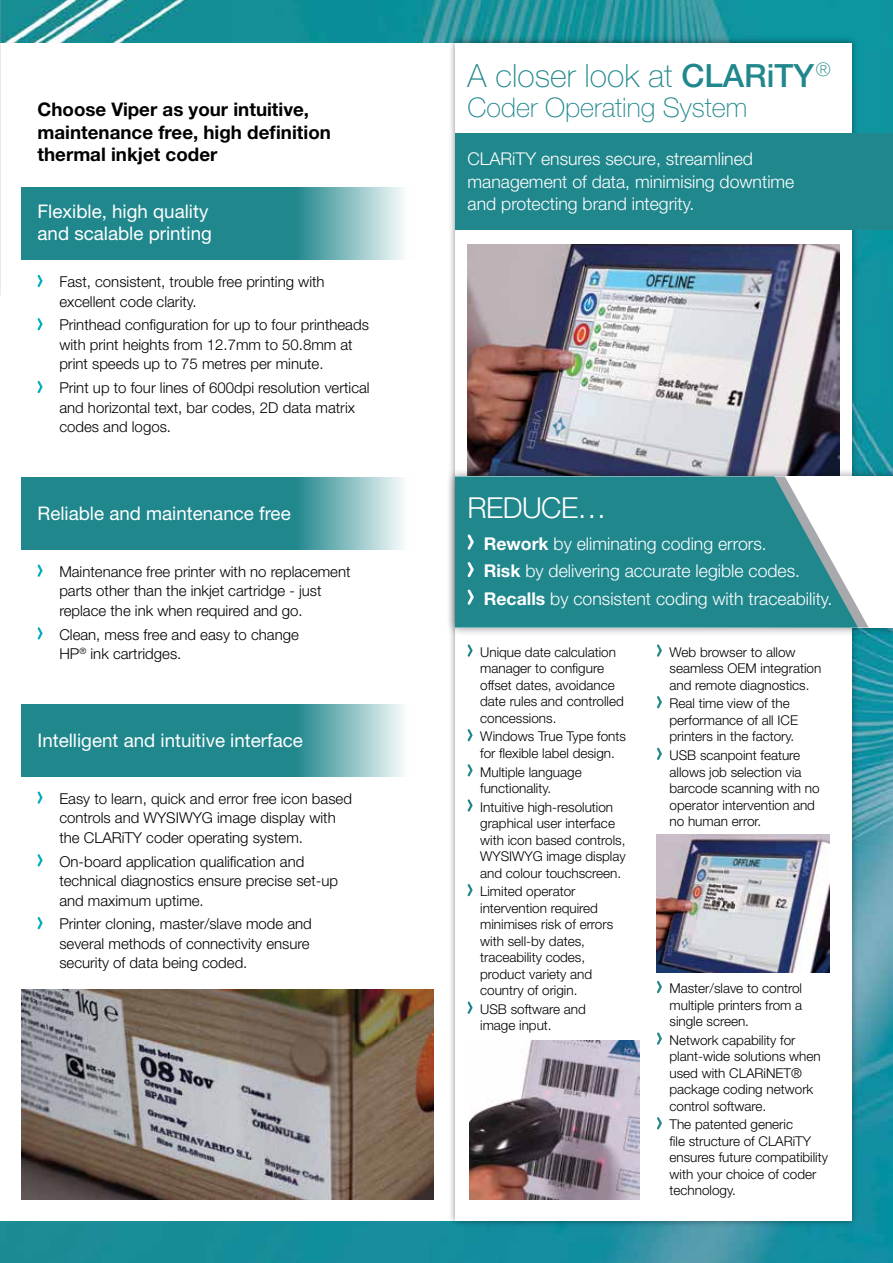
<style>
.page{position:relative;width:893px;height:1263px;background:#fff}
.page>*{position:absolute;margin:0;border:0;box-sizing:border-box;transform-origin:0 0}
.t1{font:100 32.1px "Helvetica Neue LT";color:#20878d}
.t2{font:300 28.95px "Helvetica Neue LT";color:#fff}
.t3{font:100 27px "Helvetica Neue LT";color:#20878d}
.t4{font:18.75px/22.5px "Helvetica Neue LT";color:#fff}
.t5{font:700 18.75px/22.5px "Helvetica Neue LT";color:#000}
.t6{font:300 17.7px/27.6px "Helvetica Neue LT";color:#fff}
.t7{font:300 15px/19.5px "Helvetica Neue LT";color:#000}
.t8{font:300 13.5px/16.5px "Helvetica Neue LT";color:#000}
.s1{font-weight:500}
.s2{font-weight:700}
</style>
<div class="page">
<img style="left:0;top:0;width:893px;height:1263px">
<div style="left:0;top:43px;width:461px;height:1177px;background:#fff"></div>
<svg style="left:21px;top:187px;width:382px;height:73px;fill:#20878d"></svg>
<svg style="left:37px;top:274px;width:6px;height:13px"></svg>
<svg style="left:37px;top:318px;width:6px;height:13px"></svg>
<svg style="left:37px;top:380px;width:6px;height:14px"></svg>
<svg style="left:21px;top:477px;width:382px;height:72px;fill:#20878d"></svg>
<svg style="left:37px;top:564px;width:6px;height:13px"></svg>
<svg style="left:37px;top:627px;width:6px;height:13px"></svg>
<img style="left:21px;top:990px;width:413px;height:209px">
<svg style="left:21px;top:704px;width:382px;height:72px;fill:#20878d"></svg>
<svg style="left:37px;top:791px;width:6px;height:13px"></svg>
<svg style="left:37px;top:854px;width:6px;height:13px"></svg>
<svg style="left:37px;top:917px;width:6px;height:13px"></svg>
<div style="left:448px;top:35px;width:410px;height:1193px;background:#000;opacity:.45"></div>
<div style="left:455px;top:43px;width:396px;height:1177px;background:#fff"></div>
<img style="left:468px;top:245px;width:371px;height:222px">
<div style="left:455px;top:133px;width:438px;height:96px;background:#20878d"></div>
<svg style="left:467px;top:644px;width:6px;height:13px"></svg>
<svg style="left:467px;top:729px;width:6px;height:13px"></svg>
<svg style="left:467px;top:764px;width:6px;height:13px"></svg>
<svg style="left:467px;top:799px;width:6px;height:13px"></svg>
<svg style="left:467px;top:884px;width:6px;height:13px"></svg>
<svg style="left:467px;top:1001px;width:6px;height:13px"></svg>
<svg style="left:657px;top:644px;width:5px;height:13px"></svg>
<svg style="left:657px;top:696px;width:5px;height:13px"></svg>
<svg style="left:657px;top:747px;width:5px;height:13px"></svg>
<svg style="left:657px;top:981px;width:5px;height:12px"></svg>
<svg style="left:657px;top:1032px;width:5px;height:13px"></svg>
<svg style="left:657px;top:1117px;width:5px;height:13px"></svg>
<img style="left:657px;top:835px;width:172px;height:137px">
<div style="left:446px;top:467px;width:447px;height:169px;background:#000;opacity:.45"></div>
<div style="left:455px;top:476px;width:438px;height:152px;background:#fff"></div>
<svg style="left:455px;top:476px;width:403px;height:152px;fill:#20878d"></svg>
<svg style="left:465px;top:532px;width:10px;height:20px"></svg>
<svg style="left:465px;top:560px;width:10px;height:20px"></svg>
<svg style="left:465px;top:587px;width:10px;height:20px"></svg>
<img style="left:470px;top:1040px;width:170px;height:159px">
<h3 class="t5" style="left:38px;top:98px;width:295px">Choose Viper as your intuitive, maintenance free, high definition thermal inkjet coder</h3>
<h3 class="t4" style="left:38px;top:199px;width:176px">Flexible, high quality and scalable printing</h3>
<p class="t7" style="left:59px;top:272px;width:267px">Fast, consistent, trouble free printing with excellent code clarity.</p>
<p class="t7" style="left:59px;top:315px;width:311px">Printhead configuration for up to four printheads with print heights from 12.7mm to 50.8mm at print speeds up to 75 metres per minute.</p>
<p class="t7" style="left:59px;top:378px;width:312px">Print up to four lines of 600dpi resolution vertical and horizontal text, bar codes, 2D data matrix codes and logos.</p>
<h3 class="t4" style="left:38px;top:502px;width:255px">Reliable and maintenance free</h3>
<p class="t7" style="left:59px;top:561px;width:293px">Maintenance free printer with no replacement parts other than the inkjet cartridge - just replace the ink when required and go.</p>
<p class="t7" style="left:59px;top:624px;width:241px">Clean, mess free and easy to change<br>HP<sup>®</sup> ink cartridges.</p>
<h3 class="t4" style="left:38px;top:729px;width:267px">Intelligent and intuitive interface</h3>
<p class="t7" style="left:59px;top:788px;width:294px">Easy to learn, quick and error free icon based controls and WYSIWYG image display with the CLARiTY coder operating system.</p>
<p class="t7" style="left:59px;top:851px;width:280px">On-board application qualification and technical diagnostics ensure precise set-up and maximum uptime.</p>
<p class="t7" style="left:59px;top:914px;width:254px">Printer cloning, master/slave mode and several methods of connectivity ensure security of data being coded.</p>
<h1 class="t1" style="left:468px;top:57px;width:365px">A closer look at <span class="s1">CLARiTY</span><sup>®</sup></h1>
<h3 class="t3" style="left:468px;top:92px;width:281px">Coder Operating System</h3>
<h3 class="t6" style="left:468px;top:148px;width:328px;line-height:22.2px">CLARiTY ensures secure, streamlined management of data, minimising downtime and protecting brand integrity.</h3>
<h2 class="t2" style="left:468px;top:490px;width:38px">Reduce</h2>
<h2 class="t2" style="left:578px;top:490px;width:30px">…</h2>
<h3 class="t6" style="left:484px;top:529px;width:350px"><span class="s2">Rework</span> by eliminating coding errors.<br><span class="s2">Risk</span> by delivering accurate legible codes.<br><span class="s2">Recalls</span> by consistent coding with traceability.</h3>
<p class="t8" style="left:480px;top:643px;width:145px">Unique date calculation manager to configure offset dates, avoidance date rules and controlled concessions.</p>
<p class="t8" style="left:480px;top:728px;width:147px">Windows True Type fonts for flexible label design.</p>
<p class="t8" style="left:480px;top:763px;width:103px">Multiple language functionality.</p>
<p class="t8" style="left:480px;top:798px;width:147px">Intuitive high-resolution graphical user interface with icon based controls,<br>WYSIWYG image display and colour touchscreen.</p>
<p class="t8" style="left:480px;top:883px;width:135px">Limited operator intervention required minimises risk of errors with sell-by dates, traceability codes, product variety and country of origin.</p>
<p class="t8" style="left:480px;top:1000px;width:107px">USB software and image input.</p>
<p class="t8" style="left:669px;top:643px;width:153px">Web browser to allow seamless OEM integration and remote diagnostics.</p>
<p class="t8" style="left:669px;top:695px;width:130px">Real time view of the performance of all ICE printers in the factory.</p>
<p class="t8" style="left:669px;top:747px;width:152px">USB scanpoint feature allows job selection via barcode scanning with no operator intervention and no human error.</p>
<p class="t8" style="left:669px;top:980px;width:134px;text-align:justify">Master/slave to control multiple printers from a single screen.</p>
<p class="t8" style="left:669px;top:1031px;width:153px">Network capability for plant-wide solutions when used with CLARiNET® package coding network control software.</p>
<p class="t8" style="left:669px;top:1116px;width:160px">The patented generic<br>file structure of CLARiTY ensures future compatibility with your choice of coder technology.</p>
</div>
